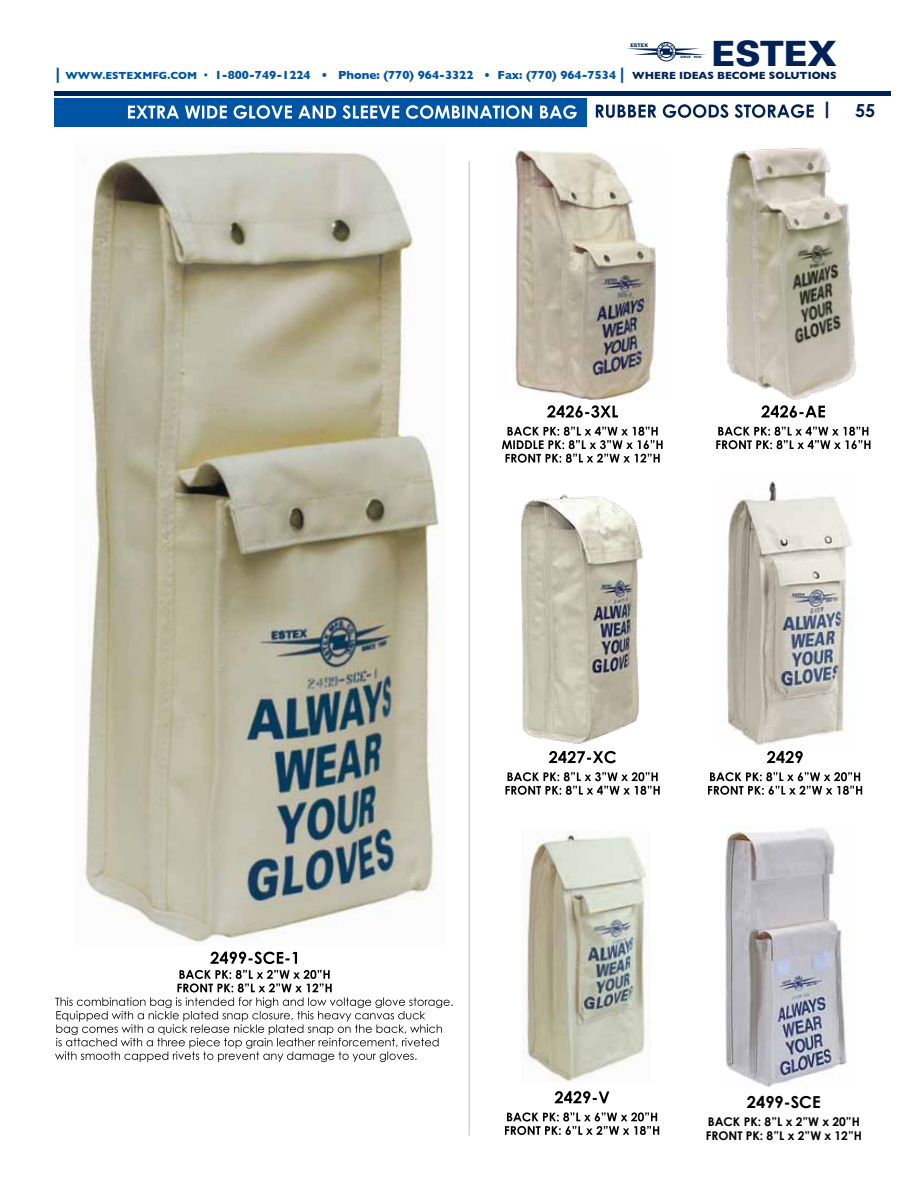
<style>
.page{position:relative;width:918px;height:1188px;background:#fff}
.page>*{position:absolute;margin:0;border:0;box-sizing:border-box;transform-origin:0 0}
.t1{font:900 34.95px "Univers";color:#002256}
.t2{font:700 18px "Century Gothic";color:#002256}
.t3{font:700 18px "Gill Sans";color:#002256}
.t4{font:700 16.5px "Century Gothic";color:#000}
.t5{font:700 12px "Gill Sans";color:#0054a4}
.t6{font:700 12px/13.5px "Century Gothic";color:#000}
.t7{font:700 10.65px "Gill Sans";color:#002256}
.t8{font:700 10.5px "Gill Sans";color:#0054a4}
.t9{font:900 4.95px "Univers";color:#002256}
.t10{font:900 3px "Univers";color:#002256}
.s1{font-size:16.5px}
.s2{font-weight:400}
</style>
<div class="page">
<hr style="left:54px;top:92px;width:837px;height:4px;background:#002256">
<svg style="left:596px;top:104px;width:218px;height:14px"></svg>
<div style="left:54px;top:99px;width:532px;height:28px;background:#0054a4"></div>
<svg style="left:128px;top:105px;width:449px;height:14px"></svg>
<svg style="left:502px;top:427px;width:161px;height:36px"></svg>
<svg style="left:547px;top:405px;width:71px;height:13px"></svg>
<img style="left:515px;top:150px;width:141px;height:250px">
<svg style="left:716px;top:427px;width:154px;height:22px"></svg>
<svg style="left:761px;top:405px;width:64px;height:13px"></svg>
<img style="left:726px;top:148px;width:131px;height:251px">
<svg style="left:505px;top:772px;width:155px;height:23px"></svg>
<svg style="left:549px;top:751px;width:67px;height:12px"></svg>
<img style="left:521px;top:494px;width:123px;height:250px">
<img style="left:725px;top:827px;width:123px;height:260px">
<svg style="left:708px;top:772px;width:154px;height:23px"></svg>
<svg style="left:767px;top:751px;width:36px;height:12px"></svg>
<img style="left:725px;top:481px;width:130px;height:265px">
<svg style="left:505px;top:1112px;width:154px;height:23px"></svg>
<svg style="left:555px;top:1091px;width:54px;height:13px"></svg>
<img style="left:522px;top:834px;width:125px;height:249px">
<svg style="left:55px;top:970px;width:398px;height:92px"></svg>
<svg style="left:210px;top:952px;width:87px;height:12px"></svg>
<hr style="left:469px;top:161px;width:1px;height:975px;background:#bcbec0">
<img style="left:83px;top:149px;width:358px;height:796px">
<svg style="left:626px;top:42px;width:80px;height:19px"></svg>
<h1 class="t1" style="left:711px;top:32px;width:127px">ESTEX</h1>
<p class="t9" style="left:631px;top:43px;width:19px">ESTEX</p>
<p class="t10" style="left:681px;top:55px;width:23px">SINCE 1900</p>
<p class="t8" style="left:56px;top:70px;width:24px"><span class="s1">|</span> WWW</p>
<p class="t8" style="left:102px;top:70px;width:11px">.ESTE</p>
<p class="t8" style="left:133px;top:70px;width:47px">XM FG.COM</p>
<p class="t5" style="left:204px;top:68px;width:422px"><span class="s2">•</span> 1-800-749-1224 • PHONE: (770) 964-3322 • FAX: (770) 964-7534 <span class="s1">|</span></p>
<p class="t7" style="left:632px;top:70px;width:206px">WHERE IDEAS BECOME SOLUTIONS</p>
<h2 class="t3" style="left:825px;top:97px;width:7px">|</h2>
<h2 class="t2" style="left:855px;top:100px;width:22px">55</h2>
<h3 class="t4" style="left:747px;top:1092px;width:75px">2499-SCE</h3>
<p class="t6" style="left:706px;top:1115px;width:158px">BACK PK: 8”L x 2”W x 20”H<br>FRONT PK: 8”L x 2”W x 12”H</p>
</div>
